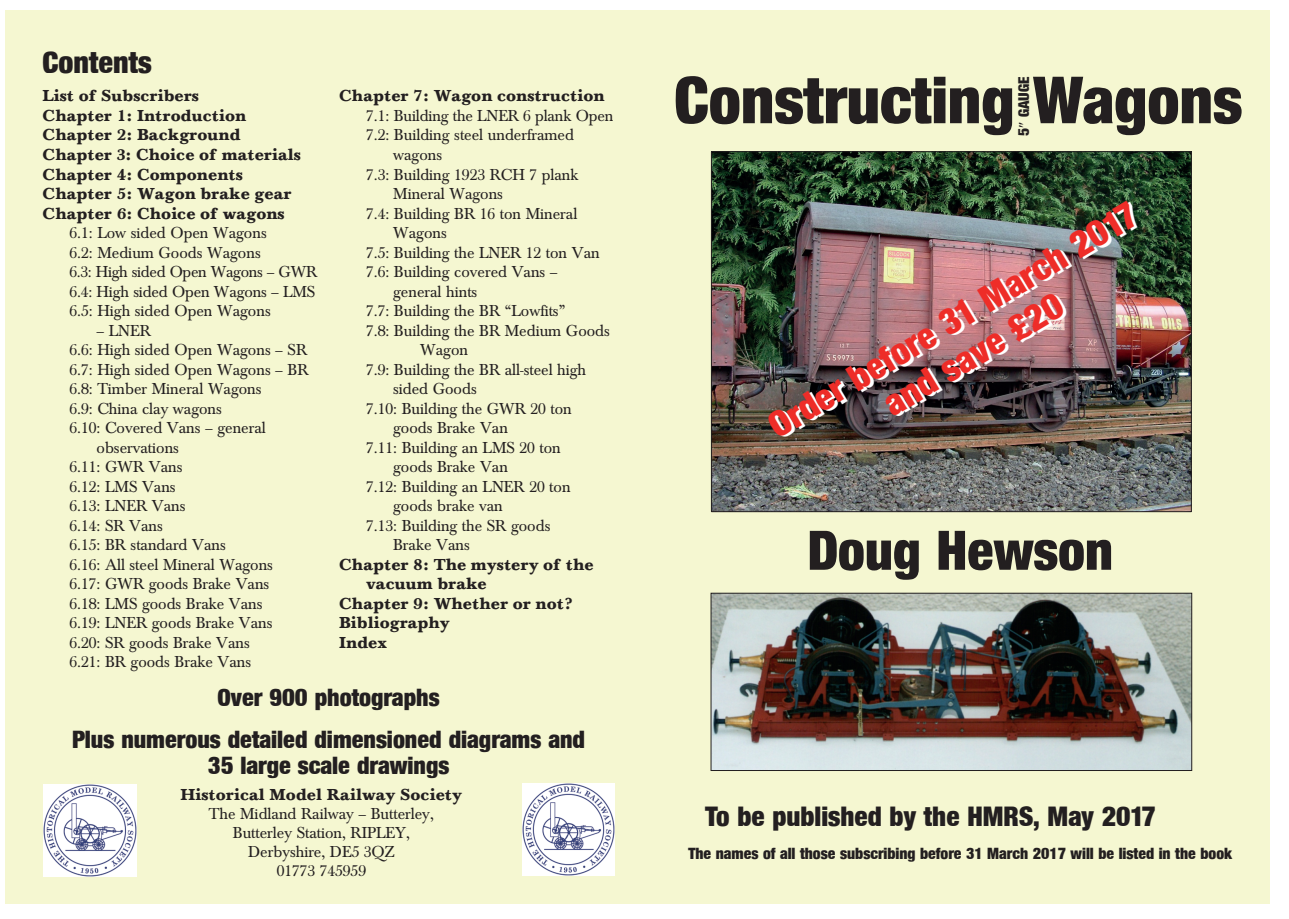
<style>
.page{position:relative;width:1289px;height:919px;background:#fff}
.page>*{position:absolute;margin:0;border:0;box-sizing:border-box;transform-origin:0 0}
.t1{font:64.5px "Basic Sans Heavy SF Bold";color:#231f20}
.t2{font:54px "Basic Sans Heavy SF Bold";color:#231f20}
.t3{font:36px/40px "Basic Sans Heavy SF Bold";color:#fff;text-align:center}
.t4{font:30px "Basic Sans Heavy SF Bold";color:#231f20}
.t5{font:27px "Basic Sans Heavy SF Bold";color:#231f20}
.t6{font:24px/41.7px "Basic Sans Heavy SF Bold";color:#231f20;text-align:center}
.t7{font:16.5px/19.5px "Baskerville";color:#231f20}
.t8{font:700 16.5px/19.5px "Baskerville";color:#231f20}
.t9{font:15.6px "Basic Sans Heavy SF Bold";color:#231f20}
.t10{font:15px "Basic Sans Heavy SF Bold";color:#231f20}
</style>
<div class="page">
<div style="left:5px;top:10px;width:1263px;height:893px;background:#f5f7d1"></div>
<img style="left:713px;top:153px;width:476px;height:357px">
<img style="left:712px;top:594px;width:478px;height:174px">
<div style="left:710px;top:592px;width:482px;height:178px;border:1px solid #231f20"></div>
<img style="left:44px;top:784px;width:92px;height:92px">
<img style="left:522px;top:783px;width:93px;height:92px">
<svg style="left:1018px;top:122px;width:5px;height:5px"></svg>
<h3 class="t4" style="left:43px;top:50px;width:111px">Contents</h3>
<p class="t8" style="left:43px;top:86px;width:260px">List of Subscribers<br>Chapter 1: Introduction<br>Chapter 2: Background<br>Chapter 3: Choice of materials<br>Chapter 4: Components<br>Chapter 5: Wagon brake gear<br>Chapter 6: Choice of wagons</p>
<p class="t7" style="left:70px;top:223px;width:249px">6.1: Low sided Open Wagons<br>6.2: Medium Goods Wagons<br>6.3: High sided Open Wagons – GWR<br>6.4: High sided Open Wagons – LMS<br>6.5: High sided Open Wagons</p>
<p class="t7" style="left:97px;top:321px;width:56px">– LNER</p>
<p class="t7" style="left:70px;top:340px;width:239px">6.6: High sided Open Wagons – SR</p>
<p class="t7" style="left:70px;top:360px;width:240px">6.7: High sided Open Wagons – BR</p>
<p class="t7" style="left:70px;top:379px;width:193px">6.8: Timber Mineral Wagons</p>
<p class="t7" style="left:70px;top:399px;width:154px">6.9: China clay wagons</p>
<p class="t7" style="left:70px;top:418px;width:198px">6.10: Covered Vans – general</p>
<p class="t7" style="left:97px;top:438px;width:84px">observations</p>
<p class="t7" style="left:70px;top:457px;width:114px">6.11: GWR Vans</p>
<p class="t7" style="left:70px;top:477px;width:108px">6.12: LMS Vans</p>
<p class="t7" style="left:70px;top:496px;width:117px">6.13: LNER Vans</p>
<p class="t7" style="left:70px;top:516px;width:95px">6.14: SR Vans</p>
<p class="t7" style="left:70px;top:535px;width:158px">6.15: BR standard Vans</p>
<p class="t7" style="left:70px;top:555px;width:205px">6.16: All steel Mineral Wagons</p>
<p class="t7" style="left:70px;top:574px;width:201px">6.17: GWR goods Brake Vans</p>
<p class="t7" style="left:70px;top:594px;width:194px">6.18: LMS goods Brake Vans</p>
<p class="t7" style="left:70px;top:613px;width:204px">6.19: LNER goods Brake Vans</p>
<p class="t7" style="left:70px;top:633px;width:182px">6.20: SR goods Brake Vans</p>
<p class="t7" style="left:70px;top:652px;width:183px">6.21: BR goods Brake Vans</p>
<p class="t8" style="left:339px;top:86px;width:267px">Chapter 7: Wagon construction</p>
<p class="t7" style="left:366px;top:106px;width:248px">7.1: Building the LNER 6 plank Open</p>
<p class="t7" style="left:366px;top:126px;width:209px">7.2: Building steel underframed</p>
<p class="t7" style="left:393px;top:145px;width:50px">wagons</p>
<p class="t7" style="left:366px;top:165px;width:214px">7.3: Building 1923 RCH 7 plank</p>
<p class="t7" style="left:393px;top:184px;width:111px">Mineral Wagons</p>
<p class="t7" style="left:366px;top:204px;width:213px">7.4: Building BR 16 ton Mineral</p>
<p class="t7" style="left:393px;top:223px;width:55px">Wagons</p>
<p class="t7" style="left:366px;top:243px;width:235px">7.5: Building the LNER 12 ton Van</p>
<p class="t7" style="left:366px;top:262px;width:193px">7.6: Building covered Vans –</p>
<p class="t7" style="left:393px;top:282px;width:86px">general hints</p>
<p class="t7" style="left:366px;top:301px;width:201px">7.7: Building the BR “Lowfits”</p>
<p class="t7" style="left:366px;top:321px;width:245px">7.8: Building the BR Medium Goods</p>
<p class="t7" style="left:420px;top:340px;width:49px">Wagon</p>
<p class="t7" style="left:366px;top:360px;width:221px">7.9: Building the BR all-steel high</p>
<p class="t7" style="left:393px;top:379px;width:85px">sided Goods</p>
<p class="t7" style="left:366px;top:399px;width:207px">7.10: Building the GWR 20 ton</p>
<p class="t7" style="left:393px;top:418px;width:116px">goods Brake Van</p>
<p class="t7" style="left:366px;top:438px;width:196px">7.11: Building an LMS 20 ton</p>
<p class="t7" style="left:393px;top:457px;width:116px">goods Brake Van</p>
<p class="t7" style="left:366px;top:477px;width:206px">7.12: Building an LNER 20 ton</p>
<p class="t7" style="left:393px;top:496px;width:111px">goods brake van</p>
<p class="t7" style="left:366px;top:516px;width:186px">7.13: Building the SR goods</p>
<p class="t7" style="left:393px;top:535px;width:78px">Brake Vans</p>
<p class="t8" style="left:339px;top:554px;width:256px">Chapter 8: The mystery of the</p>
<p class="t8" style="left:366px;top:574px;width:122px">vacuum brake</p>
<p class="t8" style="left:339px;top:593px;width:235px">Chapter 9: Whether or not?</p>
<p class="t8" style="left:339px;top:613px;width:112px">Bibliography</p>
<p class="t8" style="left:339px;top:632px;width:50px">Index</p>
<h3 class="t6" style="left:72px;top:678px;width:514px">Over 900 photographs<br>Plus numerous detailed dimensioned diagrams and</h3>
<h3 class="t6" style="left:208px;top:746px;width:243px">35 large scale drawings</h3>
<p class="t8" style="left:180px;top:784px;width:283px">Historical Model Railway Society</p>
<p class="t7" style="left:209px;top:804px;width:226px;line-height:18.9px;text-align:center">The Midland Railway – Butterley,<br>Butterley Station, RIPLEY,<br>Derbyshire, DE5 3QZ<br>01773 745959</p>
<h1 class="t1" style="left:674px;top:76px;width:569px">Constructing Wagons</h1>
<p class="t10" style="left:1018px;top:136px;width:61px;rotate:-90deg">5 GAUGE</p>
<h3 class="t3" style="left:766px;top:415px;width:424px;rotate:-31deg">Order before 31 March 2017 and save £20</h3>
<h2 class="t2" style="left:807px;top:530px;width:307px">Doug Hewson</h2>
<h3 class="t5" style="left:705px;top:806px;width:452px">To be published by the HMRS, May 2017</h3>
<p class="t9" style="left:688px;top:847px;width:545px">The names of all those subscribing before 31 March 2017 will be listed in the book</p>
</div>
